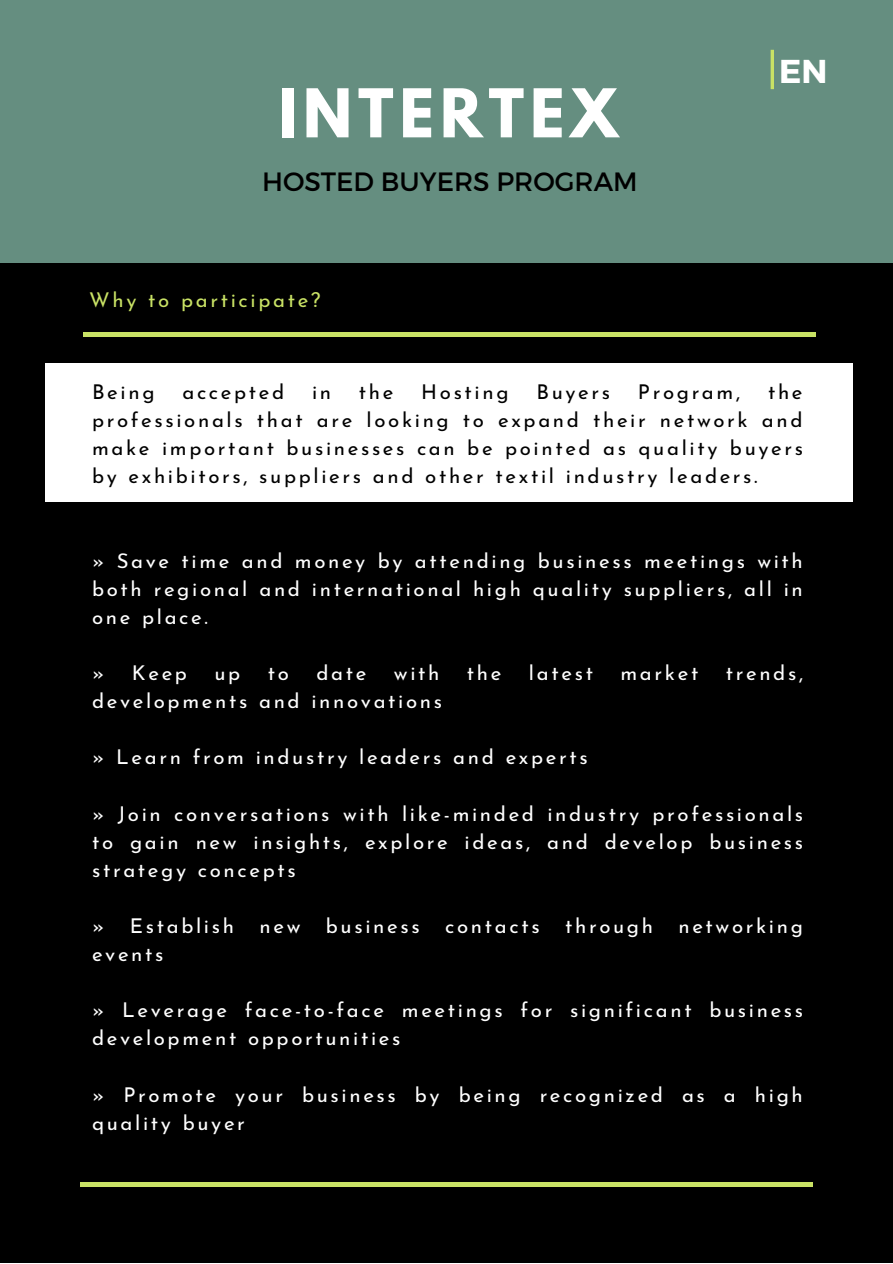
<style>
.page{position:relative;width:893px;height:1264px;background:#fff}
.page>*{position:absolute;margin:0;border:0;box-sizing:border-box;transform-origin:0 0}
.t1{font:700 59.55px "League Spartan";letter-spacing:.1em;color:#fff}
.t2{font:700 33px "Montserrat";color:#fff}
.t3{font:26.4px "Montserrat";color:#000}
.t4{font:20.4px/28px "Josefin Sans";letter-spacing:.13em;color:#fff}
.t5{font:20.4px/28px "Josefin Sans";letter-spacing:.13em;color:#000;text-align:justify}
.t6{font:20.4px "Josefin Sans";letter-spacing:.13em;color:#c9e265}
</style>
<div class="page">
<div style="left:0;top:12px;width:892px;height:1250px;background:#000"></div>
<div style="left:0;top:0;width:892px;height:263px;background:#658e80"></div>
<div style="left:80px;top:1181px;width:732px;height:5px;background:#c9e265"></div>
<div style="left:83px;top:332px;width:732px;height:5px;background:#c9e265"></div>
<div style="left:45px;top:363px;width:807px;height:138px;background:#fff"></div>
<svg style="left:770px;top:50px;width:4px;height:39px"></svg>
<h1 class="t1" style="left:278px;top:84px;width:341px">INTERTEX</h1>
<p class="t3" style="left:262px;top:164px;width:377px">HOSTED BUYERS PROGRAM</p>
<p class="t6" style="left:89px;top:292px;width:232px">Why to participate?</p>
<h2 class="t2" style="left:779px;top:50px;width:50px">EN</h2>
<p class="t5" style="left:92px;top:379px;width:712px;text-indent:676px">the professionals that are looking to expand their network and make important businesses can be pointed as quality buyers by exhibitors, suppliers and other textil industry leaders.</p>
<p class="t5" style="left:92px;top:379px;width:64px">Being</p>
<p class="t5" style="left:182px;top:379px;width:103px">accepted</p>
<p class="t5" style="left:312px;top:379px;width:21px">in</p>
<p class="t5" style="left:359px;top:379px;width:36px">the</p>
<p class="t5" style="left:421px;top:379px;width:89px">Hosting</p>
<p class="t5" style="left:536px;top:379px;width:75px">Buyers</p>
<p class="t5" style="left:638px;top:379px;width:104px">Program,</p>
<p class="t4" style="left:92px;top:548px;width:712px;text-align:justify">» Save time and money by attending business meetings with both regional and international high quality suppliers, all in one place.</p>
<p class="t4" style="left:92px;top:661px;width:96px">» Keep</p>
<p class="t4" style="left:214px;top:661px;width:27px">up</p>
<p class="t4" style="left:268px;top:661px;width:23px">to</p>
<p class="t4" style="left:316px;top:661px;width:51px">date</p>
<p class="t4" style="left:394px;top:661px;width:47px">with</p>
<p class="t4" style="left:467px;top:661px;width:36px">the</p>
<p class="t4" style="left:529px;top:661px;width:65px">latest</p>
<p class="t4" style="left:620px;top:661px;width:79px">market</p>
<p class="t4" style="left:725px;top:661px;width:79px">trends,</p>
<p class="t4" style="left:92px;top:689px;width:351px">developments and innovations</p>
<p class="t4" style="left:92px;top:745px;width:497px">» Learn from industry leaders and experts</p>
<p class="t4" style="left:92px;top:801px;width:712px;text-align:justify">» Join conversations with like-minded industry professionals to gain new insights, explore ideas, and develop business strategy concepts</p>
<p class="t4" style="left:92px;top:913px;width:712px">» Establish new business contacts through networking events</p>
<p class="t4" style="left:92px;top:998px;width:712px">» Leverage face-to-face meetings for significant business development opportunities</p>
<p class="t4" style="left:92px;top:1082px;width:712px">» Promote your business by being recognized as a high quality buyer</p>
</div>
